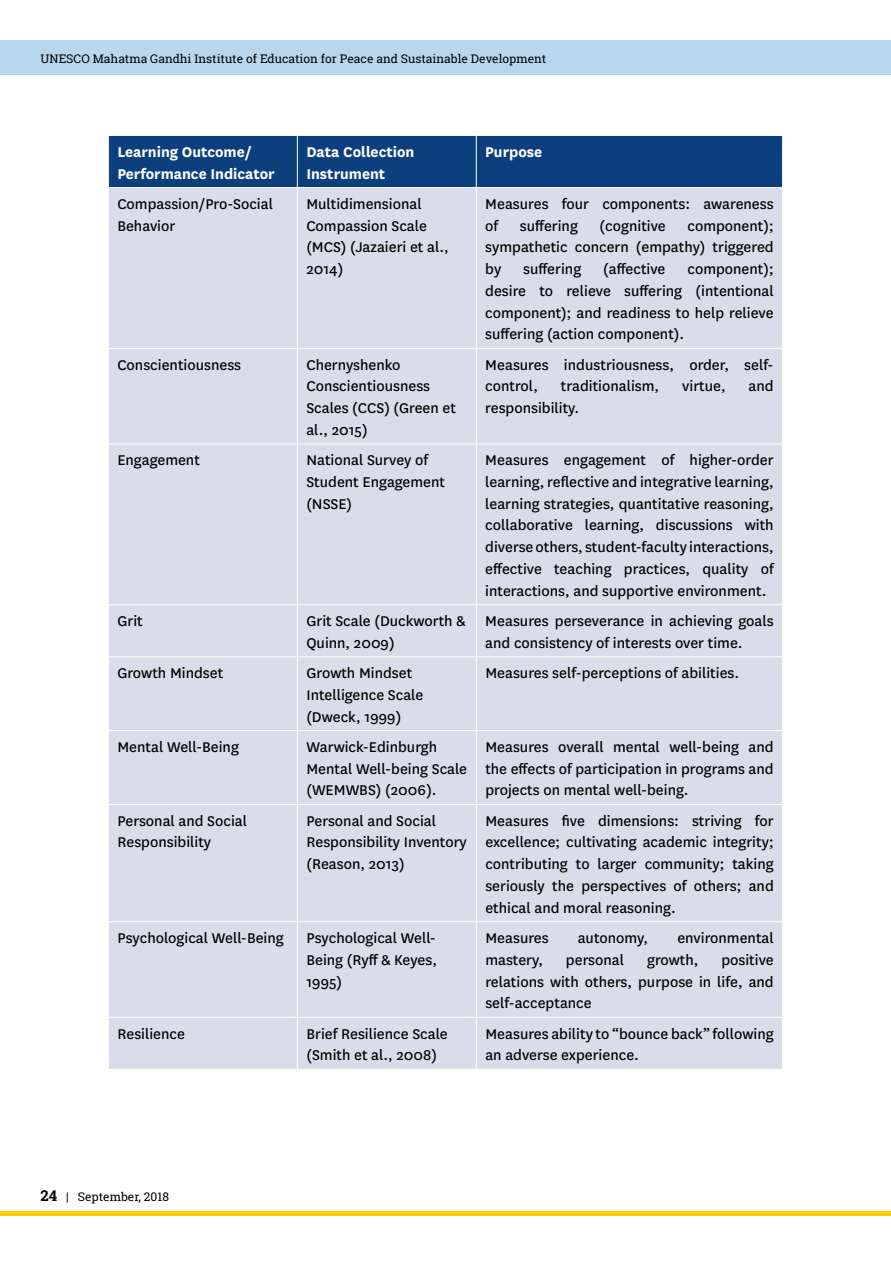
<style>
.page{position:relative;width:891px;height:1261px;background:#fff}
.page>*{position:absolute;margin:0;border:0;box-sizing:border-box;transform-origin:0 0}
.t1{font:16.5px/21.8px "National";color:#000}
.t2{font:700 16.5px/21.8px "National";color:#fff}
.t3{font:12px "Roboto Slab";color:#000}
.s1{font-weight:700;font-size:15px}
</style>
<div class="page">
<div style="left:0;top:40px;width:891px;height:35px;background:#b8d7ef"></div>
<hr style="left:0;top:1211px;width:891px;height:4px;background:#ffcb05">
<div style="left:109px;top:136px;width:673px;height:51px;background:#0b3f7e"></div>
<div style="left:109px;top:188px;width:673px;height:880px;background:#dbdce9"></div>
<hr style="left:297px;top:136px;width:1px;height:51px;background:#fff">
<hr style="left:476px;top:136px;width:1px;height:51px;background:#fff">
<hr style="left:297px;top:188px;width:1px;height:160px;background:#fff">
<hr style="left:476px;top:188px;width:1px;height:160px;background:#fff">
<hr style="left:108px;top:348px;width:189px;height:1px;background:#fff">
<hr style="left:297px;top:348px;width:179px;height:1px;background:#fff">
<hr style="left:297px;top:349px;width:1px;height:94px;background:#fff">
<hr style="left:476px;top:348px;width:307px;height:1px;background:#fff">
<hr style="left:476px;top:349px;width:1px;height:94px;background:#fff">
<hr style="left:108px;top:443px;width:189px;height:1px;background:#fff">
<hr style="left:297px;top:443px;width:179px;height:1px;background:#fff">
<hr style="left:297px;top:444px;width:1px;height:160px;background:#fff">
<hr style="left:476px;top:443px;width:307px;height:1px;background:#fff">
<hr style="left:476px;top:444px;width:1px;height:160px;background:#fff">
<hr style="left:108px;top:604px;width:189px;height:1px;background:#fff">
<hr style="left:297px;top:604px;width:179px;height:1px;background:#fff">
<hr style="left:297px;top:605px;width:1px;height:51px;background:#fff">
<hr style="left:476px;top:604px;width:307px;height:1px;background:#fff">
<hr style="left:476px;top:605px;width:1px;height:51px;background:#fff">
<hr style="left:108px;top:656px;width:189px;height:1px;background:#fff">
<hr style="left:297px;top:656px;width:179px;height:1px;background:#fff">
<hr style="left:297px;top:657px;width:1px;height:73px;background:#fff">
<hr style="left:476px;top:656px;width:307px;height:1px;background:#fff">
<hr style="left:476px;top:657px;width:1px;height:73px;background:#fff">
<hr style="left:108px;top:730px;width:189px;height:1px;background:#fff">
<hr style="left:297px;top:730px;width:179px;height:1px;background:#fff">
<hr style="left:297px;top:731px;width:1px;height:73px;background:#fff">
<hr style="left:476px;top:730px;width:307px;height:1px;background:#fff">
<hr style="left:476px;top:731px;width:1px;height:73px;background:#fff">
<hr style="left:108px;top:804px;width:189px;height:1px;background:#fff">
<hr style="left:297px;top:804px;width:179px;height:1px;background:#fff">
<hr style="left:297px;top:804px;width:1px;height:117px;background:#fff">
<hr style="left:476px;top:804px;width:307px;height:1px;background:#fff">
<hr style="left:476px;top:804px;width:1px;height:117px;background:#fff">
<hr style="left:108px;top:921px;width:189px;height:1px;background:#fff">
<hr style="left:297px;top:921px;width:179px;height:1px;background:#fff">
<hr style="left:297px;top:922px;width:1px;height:94px;background:#fff">
<hr style="left:476px;top:921px;width:307px;height:1px;background:#fff">
<hr style="left:476px;top:922px;width:1px;height:94px;background:#fff">
<hr style="left:108px;top:1016px;width:189px;height:1px;background:#fff">
<hr style="left:297px;top:1016px;width:179px;height:1px;background:#fff">
<hr style="left:297px;top:1017px;width:1px;height:51px;background:#fff">
<hr style="left:476px;top:1016px;width:307px;height:1px;background:#fff">
<hr style="left:476px;top:1017px;width:1px;height:51px;background:#fff">
<p class="t3" style="left:40px;top:50px;width:507px">UNESCO Mahatma Gandhi Institute of Education for Peace and Sustainable Development</p>
<p class="t2" style="left:117px;top:140px;width:159px">Learning Outcome/<br>Performance Indicator</p>
<p class="t2" style="left:306px;top:140px;width:110px">Data Collection<br>Instrument</p>
<p class="t2" style="left:485px;top:140px;width:58px">Purpose</p>
<p class="t1" style="left:117px;top:192px;width:157px">Compassion/Pro-Social<br>Behavior</p>
<p class="t1" style="left:306px;top:192px;width:144px">Multidimensional<br>Compassion Scale (MCS) (Jazaieri et al.,<br>2014)</p>
<p class="t1" style="left:485px;top:192px;width:290px">Measures four components: awareness of</p>
<p class="t1" style="left:520px;top:214px;width:60px">suffering</p>
<p class="t1" style="left:600px;top:214px;width:68px">(cognitive</p>
<p class="t1" style="left:485px;top:214px;width:290px;text-align:justify;text-indent:202px">component); sympathetic concern (empathy) triggered by</p>
<p class="t1" style="left:523px;top:257px;width:60px">suffering</p>
<p class="t1" style="left:603px;top:257px;width:64px">(affective</p>
<p class="t1" style="left:485px;top:257px;width:290px;text-align:justify;text-indent:202px">component); desire to relieve suffering (intentional component); and readiness to help relieve suffering (action component).</p>
<p class="t1" style="left:117px;top:353px;width:125px">Conscientiousness</p>
<p class="t1" style="left:306px;top:353px;width:151px">Chernyshenko<br>Conscientiousness<br>Scales (CCS) (Green et al., 2015)</p>
<p class="t1" style="left:485px;top:353px;width:290px">Measures industriousness, order, self&shy;control,</p>
<p class="t1" style="left:561px;top:374px;width:100px">traditionalism,</p>
<p class="t1" style="left:682px;top:374px;width:45px">virtue,</p>
<p class="t1" style="left:749px;top:374px;width:27px">and</p>
<p class="t1" style="left:485px;top:396px;width:96px">responsibility.</p>
<p class="t1" style="left:117px;top:448px;width:84px">Engagement</p>
<p class="t1" style="left:306px;top:448px;width:140px">N ational Survey of<br>Student Engagement (NSSE)</p>
<p class="t1" style="left:485px;top:448px;width:290px;text-align:justify">Measures engagement of higher-order learning, reflective and integrative learning, learning strategies, quantitative reasoning, collaborative learning, discussions with diverse others, student-faculty interactions, effective teaching practices, quality of interactions, and supportive environment.</p>
<p class="t1" style="left:117px;top:609px;width:27px">Grit</p>
<p class="t1" style="left:306px;top:609px;width:161px">Grit Scale (Duckworth &amp;<br>Quinn, 2009)</p>
<p class="t1" style="left:485px;top:609px;width:290px">Measures perseverance in achieving goals and consistency of interests over time.</p>
<p class="t1" style="left:117px;top:661px;width:107px">Growth Mindset</p>
<p class="t1" style="left:306px;top:661px;width:118px">Growth Mindset<br>I ntelligence Scale (Dweck, 1999)</p>
<p class="t1" style="left:485px;top:661px;width:255px">Measures self-perceptions of abilities.</p>
<p class="t1" style="left:117px;top:735px;width:123px">Mental Well-Being</p>
<p class="t1" style="left:306px;top:735px;width:162px">Warwick-Edinburgh<br>Mental Well-being Scale (WEMWBS) (2006).</p>
<p class="t1" style="left:485px;top:735px;width:290px;text-align:justify">Measures overall mental well-being and the effects of participation in programs and projects on mental well-being.</p>
<p class="t1" style="left:117px;top:809px;width:131px">Personal and Social<br>Responsibility</p>
<p class="t1" style="left:306px;top:809px;width:162px">Personal and Social<br>Responsibility I nventory (Reason, 2013)</p>
<p class="t1" style="left:485px;top:809px;width:290px;text-align:justify">Measures five dimensions: striving for excellence; cultivating academic integrity; contributing to larger community; taking seriously the perspectives of others; and ethical and moral reasoning.</p>
<p class="t1" style="left:117px;top:926px;width:168px">Psychological Well-Being</p>
<p class="t1" style="left:306px;top:926px;width:132px;text-align:justify">Psychological Well-Being (Ryff &amp; Keyes, 1995)</p>
<p class="t1" style="left:485px;top:926px;width:65px">Measures</p>
<p class="t1" style="left:578px;top:926px;width:72px">autonomy,</p>
<p class="t1" style="left:677px;top:926px;width:98px">environmental</p>
<p class="t1" style="left:485px;top:948px;width:290px;text-align:justify;text-indent:236px">positive relations with others, purpose in life, and self-acceptance</p>
<p class="t1" style="left:485px;top:948px;width:59px">mastery,</p>
<p class="t1" style="left:566px;top:948px;width:60px">personal</p>
<p class="t1" style="left:647px;top:948px;width:53px">growth,</p>
<p class="t1" style="left:117px;top:1021px;width:69px">Resilience</p>
<p class="t1" style="left:306px;top:1021px;width:143px">Brief Resilience Scale (Smith et al., 2008)</p>
<p class="t1" style="left:485px;top:1021px;width:290px">Measures ability to “bounce back” following an adverse experience.</p>
<p class="t3" style="left:40px;top:1188px;width:130px"><span class="s1">24</span> | September, 2018</p>
</div>
